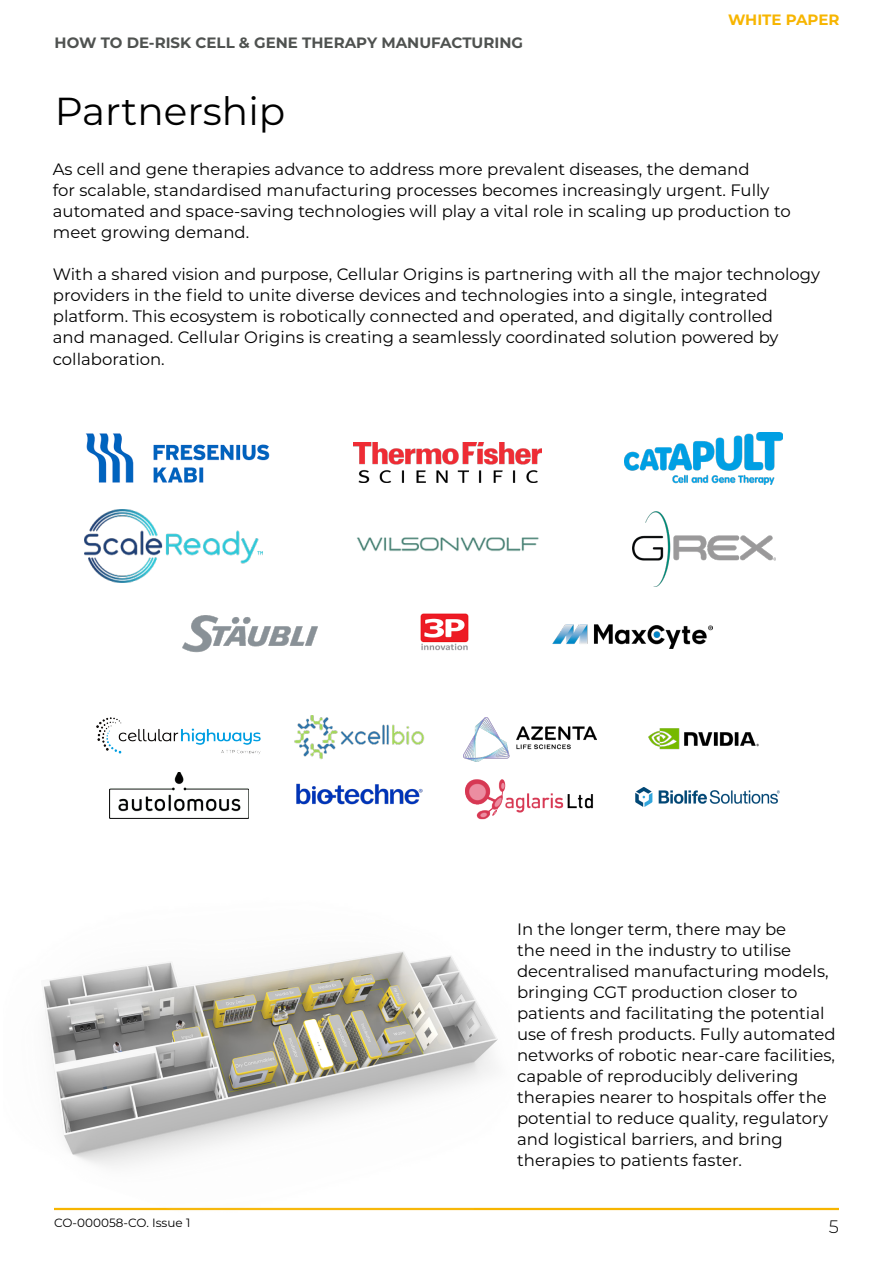
<style>
.page{position:relative;width:893px;height:1263px;background:#fff}
.page>*{position:absolute;margin:0;border:0;box-sizing:border-box;transform-origin:0 0}
.t1{font:39px "Montserrat";color:#000}
.t2{font:300 18px "Montserrat";color:#000}
.t3{font:16.5px/21px "Montserrat";color:#000}
.t4{font:700 15px "Montserrat";color:#4f5250}
.t5{font:700 15px "Montserrat";color:#f7b500}
.t6{font:12px "Montserrat";color:#000}
</style>
<div class="page">
<hr style="left:54px;top:1208px;width:785px;height:2px;background:#f7b500">
<img style="left:43px;top:788px;width:474px;height:423px">
<img style="left:85px;top:433px;width:185px;height:50px">
<img style="left:625px;top:432px;width:158px;height:52px">
<img style="left:85px;top:509px;width:178px;height:73px">
<img style="left:353px;top:442px;width:188px;height:40px">
<img style="left:420px;top:613px;width:49px;height:38px">
<img style="left:110px;top:772px;width:138px;height:47px">
<img style="left:463px;top:718px;width:133px;height:43px">
<img style="left:295px;top:783px;width:129px;height:30px">
<img style="left:182px;top:615px;width:136px;height:37px">
<img style="left:294px;top:715px;width:131px;height:45px">
<img style="left:96px;top:717px;width:165px;height:38px">
<img style="left:552px;top:624px;width:160px;height:24px">
<img style="left:462px;top:779px;width:131px;height:46px">
<img style="left:648px;top:728px;width:111px;height:22px">
<img style="left:357px;top:537px;width:182px;height:15px">
<img style="left:632px;top:511px;width:143px;height:75px">
<img style="left:635px;top:787px;width:144px;height:19px">
<p class="t4" style="left:55px;top:31px;width:470px">HOW TO DE-RISK CELL &amp; GENE THERAPY MANUFACTURING</p>
<p class="t1" style="left:55px;top:84px;width:232px">Partnership</p>
<p class="t5" style="left:728px;top:9px;width:113px">WHITE PAPER</p>
<p class="t3" style="left:53px;top:158px;width:740px">As cell and gene therapies advance to address more prevalent diseases, the demand<br>for scalable, standardised manufacturing processes becomes increasingly urgent. Fully automated and space-saving technologies will play a vital role in scaling up production to meet growing demand.</p>
<p class="t3" style="left:53px;top:263px;width:769px">With a shared vision and purpose, Cellular Origins is partnering with all the major technology providers in the field to unite diverse devices and technologies into a single, integrated platform. This ecosystem is robotically connected and operated, and digitally controlled<br>and managed. Cellular Origins is creating a seamlessly coordinated solution powered by collaboration.</p>
<p class="t6" style="left:54px;top:1214px;width:138px">CO-000058-CO. Issue 1</p>
<p class="t3" style="left:517px;top:917px;width:320px">In the longer term, there may be<br>the need in the industry to utilise decentralised manufacturing models, bringing CGT production closer to patients and facilitating the potential use of fresh products. Fully automated networks of robotic near-care facilities, capable of reproducibly delivering therapies nearer to hospitals offer the potential to reduce quality, regulatory and logistical barriers, and bring therapies to patients faster.</p>
<p class="t2" style="left:829px;top:1214px;width:12px">5</p>
</div>
